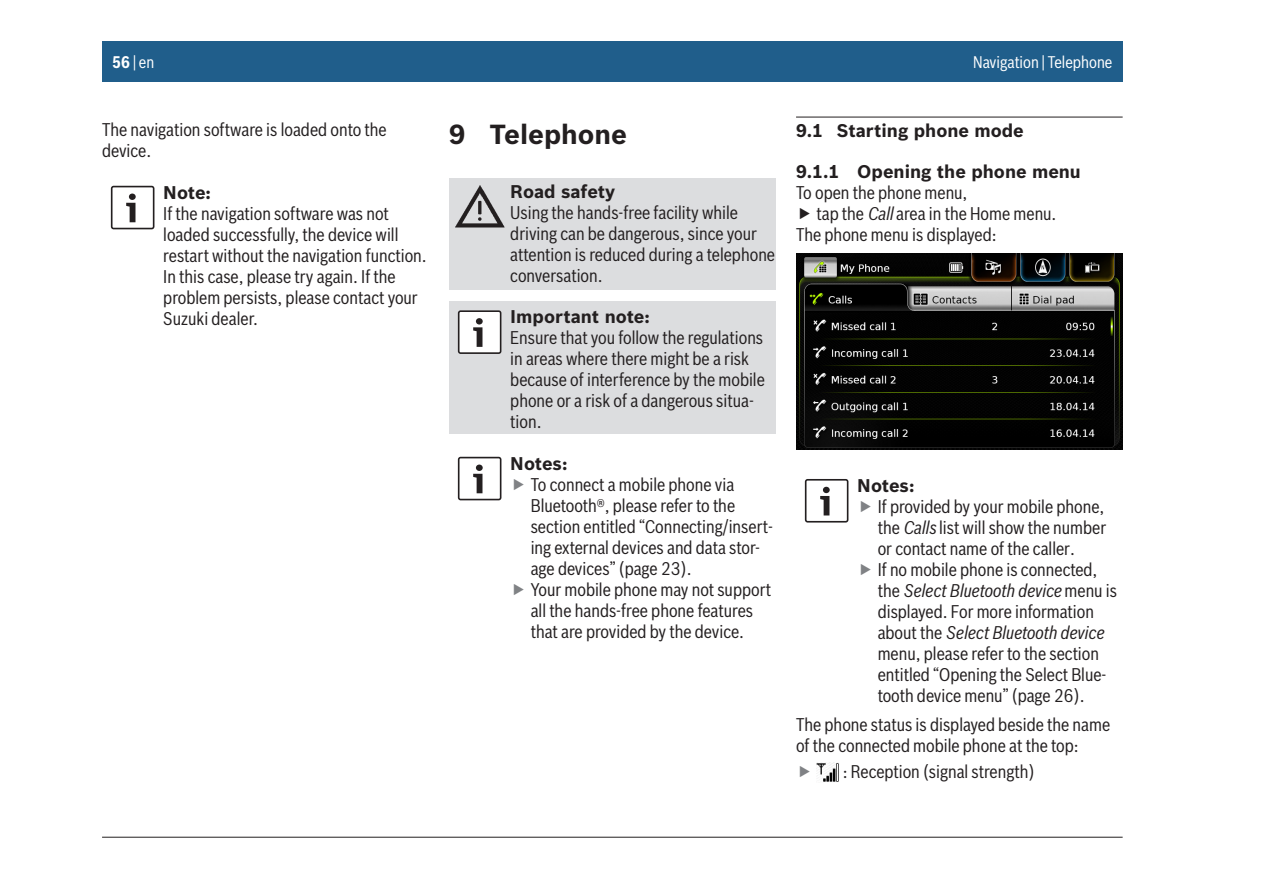
<style>
.page{position:relative;width:1263px;height:893px;background:#fff}
.page>*{position:absolute;margin:0;border:0;box-sizing:border-box;transform-origin:0 0}
.t1{font:700 27px "Bosch Sans";color:#231f20}
.Hinweis_TextAbs{font:18px/21px "Bosch Sans Cond";color:#231f20}
.Hinweis_Text{font:18px/21px "Bosch Sans Cond";color:#231f20}
.Fließtext{font:18px/21px "Bosch Sans Cond";color:#231f20}
.Hinweis_Titel{font:700 18px "Bosch Sans";color:#231f20}
.Kolumne_links{font:16.5px "Bosch Sans Cond";color:#fff}
.s1{font-weight:700}
.s2{font-style:italic}
</style>
<div class="page">
<div style="left:102px;top:41px;width:1021px;height:41px;background:#205e8b"></div>
<hr style="left:102px;top:837px;width:1021px;height:1px;background:#231f20">
<div style="left:449px;top:178px;width:327px;height:112px;background:#dcdddf"></div>
<div style="left:449px;top:301px;width:327px;height:133px;background:#dcdddf"></div>
<svg style="left:111px;top:186px;width:43px;height:43px"></svg>
<img style="left:455px;top:185px;width:50px;height:43px">
<svg style="left:458px;top:310px;width:43px;height:44px;background:#cfcece"></svg>
<svg style="left:458px;top:457px;width:43px;height:43px"></svg>
<hr style="left:796px;top:117px;width:327px;height:1px;background:#231f20">
<img style="left:796px;top:254px;width:327px;height:196px">
<svg style="left:805px;top:479px;width:43px;height:44px"></svg>
<img style="left:816px;top:762px;width:23px;height:20px">
<p class="Kolumne_links" style="left:112px;top:52px;width:44px"><span class="s1">56</span> | en</p>
<p class="Fließtext" style="left:102px;top:119px;width:286px">The navigation software is loaded onto the device.</p>
<p class="Hinweis_Titel" style="left:163px;top:181px;width:49px">Note:</p>
<p class="Hinweis_TextAbs" style="left:163px;top:203px;width:265px">If the navigation software was not loaded successfully, the device will restart without the navigation function.<br>In this case, please try again. If the problem persists, please contact your Suzuki dealer.</p>
<p class="t1" style="left:449px;top:117px;width:179px">9 Telephone</p>
<p class="Hinweis_Titel" style="left:510px;top:180px;width:107px">Road safety</p>
<p class="Hinweis_Text" style="left:510px;top:202px;width:266px">Using the hands-free facility while driving can be dangerous, since your attention is reduced during a telephone conversation.</p>
<p class="Hinweis_Titel" style="left:510px;top:306px;width:141px">Important note:</p>
<p class="Hinweis_Text" style="left:510px;top:327px;width:256px">Ensure that you follow the regulations in areas where there might be a risk because of interference by the mobile phone or a risk of a dangerous situa&shy;tion.</p>
<p class="Hinweis_Titel" style="left:510px;top:452px;width:59px">Notes:</p>
<p class="Hinweis_TextAbs" style="left:531px;top:474px;width:244px">To connect a mobile phone via<br>Bluetooth®, please refer to the section entitled “Connecting/insert&shy;ing external devices and data stor&shy;age devices” (page 23).</p>
<p class="Hinweis_TextAbs" style="left:531px;top:579px;width:242px">Your mobile phone may not support all the hands-free phone features that are provided by the device.</p>
<p class="Kolumne_links" style="left:973px;top:52px;width:141px">Navigation | Telephone</p>
<p class="Hinweis_Titel" style="left:796px;top:119px;width:229px">9.1 Starting phone mode</p>
<p class="Hinweis_Titel" style="left:796px;top:160px;width:286px">9.1.1 Opening the phone menu</p>
<p class="Fließtext" style="left:796px;top:182px;width:173px">To open the phone menu,</p>
<p class="Hinweis_TextAbs" style="left:816px;top:203px;width:242px">tap the <span class="s2">Call</span> area in the Home menu.</p>
<p class="Fließtext" style="left:796px;top:224px;width:202px">The phone menu is displayed:</p>
<p class="Hinweis_Titel" style="left:857px;top:474px;width:59px">Notes:</p>
<p class="Hinweis_TextAbs" style="left:878px;top:496px;width:230px;text-align:justify">If provided by your mobile phone, the <span class="s2">Calls</span> list will show the number or contact name of the caller.</p>
<p class="Hinweis_TextAbs" style="left:878px;top:559px;width:241px">If no mobile phone is connected, the <span class="s2">Select Bluetooth device</span> menu is displayed. For more information about the <span class="s2">Select Bluetooth device </span>menu, please refer to the section entitled “Opening the Select Blue&shy;tooth device menu” (page 26).</p>
<p class="Fließtext" style="left:796px;top:714px;width:316px">The phone status is displayed beside the name of the connected mobile phone at the top:</p>
<p class="Hinweis_TextAbs" style="left:843px;top:761px;width:194px">: Reception (signal strength)</p>
</div>
